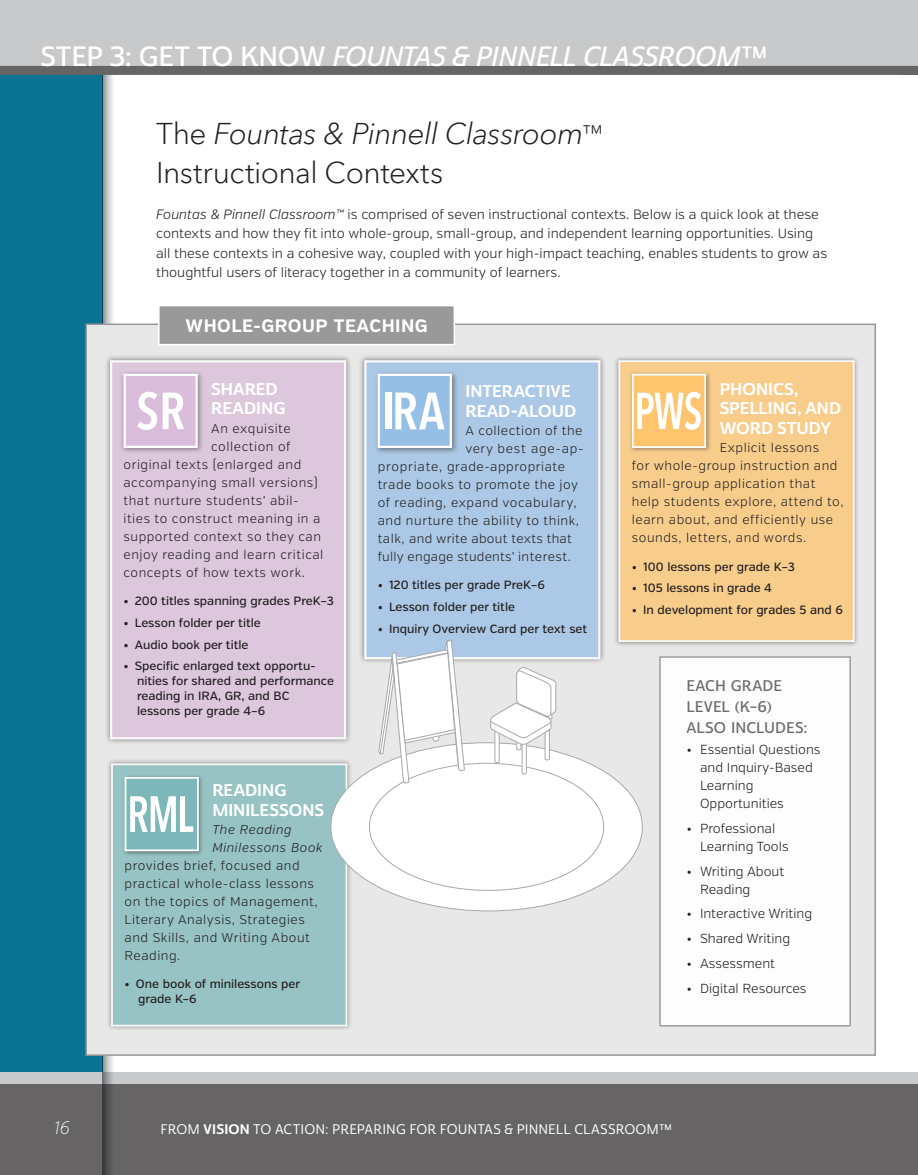
<style>
.page{position:relative;width:918px;height:1175px;background:#fff}
.page>*{position:absolute;margin:0;border:0;box-sizing:border-box;transform-origin:0 0}
.Context_HEADING_intr{font:300 30px/39px "Avenir Next LT Pro";letter-spacing:-.02em;color:#231f20}
.t1{font:27px "Cabrito Sans Nor Dem It";letter-spacing:-.015em;color:#fff}
._2018_GRAY_BOX_KO_HE{font:700 18px "Verb";letter-spacing:.025em;color:#fff}
.t2{font:italic 200 18px "Verb Cond";color:#fff}
._01_Context_SUBHEAD{font:16.5px/19.5px "Cabrito Sans Nor Bol";color:#fff}
.FP_2018__PRODUCT_NAM{font:15px/21px "Cabrito Sans Nor Dem";letter-spacing:.005em;color:#6c6d70}
.Verb_Light_9_13_TEXT{font:300 13.5px/19.5px "Verb";color:#231f20}
.t3{font:13.5px "Cabrito Sans Nor Med";letter-spacing:.005em;color:#fff}
.t4{font:300 13.2px/18px "Verb";color:#231f20}
.Verb_LIght_8_5_12__T{font:300 12.75px/18px "Verb";letter-spacing:.04em;color:#231f20}
.Verb_LIght_8_5_12__T-2{font:300 12.75px "Verb";letter-spacing:.015em;color:#231f20}
.Verb_LIght_8_5_12__T-3{font:300 12.75px "Verb";letter-spacing:.02em;color:#231f20}
.Verb_LIght_8_5_12__T-4{font:italic 300 12.75px "Verb";letter-spacing:.045em;color:#231f20}
.Verb_LIght_8_5_12__T-5{font:300 12.75px "Verb";letter-spacing:.06em;color:#231f20}
.t5{font:500 12px/15px "Verb";color:#231f20}
.s1{font-family:"Cabrito Sans Nor Dem"}
.s2{font-style:italic}
.s3{font-size:21px}
.s4{font-family:"Cabrito Sans Nor Bol"}
</style>
<div class="page">
<div style="left:0;top:45px;width:102px;height:1129px;background:#087393"></div>
<div style="left:0;top:1084px;width:918px;height:90px;background:#666465"></div>
<div style="left:0;top:1072px;width:918px;height:12px;background:#c8c9ca"></div>
<svg style="left:102px;top:75px;width:30px;height:1099px"></svg>
<div style="left:0;top:0;width:918px;height:68px;background:#c8c9ca"></div>
<div style="left:0;top:66px;width:918px;height:9px;background:#666465"></div>
<div style="left:86px;top:323px;width:790px;height:732px;background:#e8e8e8;border:2px solid #999"></div>
<div style="left:159px;top:305px;width:295px;height:39px;background:#999"></div>
<div style="left:158px;top:305px;width:297px;height:40px;border:2px solid #fff"></div>
<div style="left:659px;top:656px;width:192px;height:370px;background:#fff;border:2px solid #999"></div>
<div style="left:359px;top:354px;width:247px;height:310px;background:#231f20;opacity:.65"></div>
<div style="left:364px;top:360px;width:236px;height:299px;background:#abc9e6;border:2px solid #fff"></div>
<div style="left:374px;top:370px;width:85px;height:85px;background:#231f20;opacity:.45"></div>
<div style="left:379px;top:375px;width:72px;height:72px;background:#97bfe6"></div>
<div style="left:378px;top:374px;width:74px;height:74px;border:2px solid #fff"></div>
<div style="left:385px;top:392px;width:6px;height:37px;background:#fff"></div>
<svg style="left:395px;top:392px;width:50px;height:37px"></svg>
<div style="left:613px;top:355px;width:247px;height:292px;background:#231f20;opacity:.65"></div>
<div style="left:618px;top:360px;width:237px;height:282px;background:#f8cd8c;border:2px solid #fff"></div>
<div style="left:629px;top:371px;width:82px;height:82px;background:#231f20;opacity:.45"></div>
<div style="left:633px;top:374px;width:72px;height:73px;background:#fec46e"></div>
<div style="left:632px;top:374px;width:74px;height:74px;border:2px solid #fff"></div>
<svg style="left:637px;top:392px;width:64px;height:38px"></svg>
<div style="left:106px;top:758px;width:246px;height:273px;background:#231f20;opacity:.65"></div>
<div style="left:111px;top:763px;width:236px;height:263px;background:#97c3c5;border:2px solid #fff"></div>
<div style="left:122px;top:774px;width:82px;height:82px;background:#231f20;opacity:.45"></div>
<div style="left:125px;top:778px;width:73px;height:72px;background:#7cb7ba"></div>
<div style="left:125px;top:777px;width:74px;height:74px;border:2px solid #fff"></div>
<svg style="left:130px;top:796px;width:63px;height:36px"></svg>
<div style="left:331px;top:742px;width:311px;height:169px;background:#fff;border-radius:50%"></div>
<svg style="left:378px;top:639px;width:87px;height:145px"></svg>
<svg style="left:489px;top:656px;width:68px;height:255px"></svg>
<div style="left:104px;top:354px;width:248px;height:391px;background:#231f20;opacity:.65"></div>
<div style="left:110px;top:360px;width:236px;height:379px;background:#dcc7dd;border:2px solid #fff"></div>
<div style="left:120px;top:370px;width:84px;height:84px;background:#231f20;opacity:.45"></div>
<div style="left:125px;top:375px;width:72px;height:72px;background:#d9bdda"></div>
<div style="left:124px;top:374px;width:74px;height:74px;border:2px solid #fff"></div>
<svg style="left:137px;top:392px;width:20px;height:38px"></svg>
<svg style="left:163px;top:392px;width:21px;height:37px"></svg>
<h2 class="t1" style="left:40px;top:40px;width:729px"><span class="s1">STEP 3: GET TO KNOW</span> FOUNTAS &amp; PINNELL CLASSROOM<span class="s1">™</span></h2>
<p class="Context_HEADING_intr" style="left:156px;top:114px;width:448px">The <span class="s2">Fountas &amp; Pinnell Classroom</span><span class="s3">™<br></span>Instructional Contexts</p>
<p class="Verb_Light_9_13_TEXT" style="left:156px;top:204px;width:673px"><span class="s2">Fountas &amp; Pinnell Classroom™</span> is comprised of seven instructional contexts. Below is a quick look at these contexts and how they fit into whole-group, small-group, and independent learning opportunities. Using all these contexts in a cohesive way, coupled with your high-impact teaching, enables students to grow as thoughtful users of literacy together in a community of learners.</p>
<p class="_2018_GRAY_BOX_KO_HE" style="left:186px;top:315px;width:244px">WHOLE-GROUP TEACHING</p>
<h3 class="t2" style="left:54px;top:1117px;width:18px">16</h3>
<p class="_01_Context_SUBHEAD" style="left:211px;top:380px;width:76px">SHARED<br>READING</p>
<p class="Verb_LIght_8_5_12__T" style="left:211px;top:419px;width:81px">An exquisite</p>
<p class="Verb_LIght_8_5_12__T" style="left:211px;top:437px;width:81px">collection of</p>
<p class="Verb_LIght_8_5_12__T" style="left:124px;top:455px;width:179px">original texts (enlarged and</p>
<p class="Verb_LIght_8_5_12__T" style="left:124px;top:473px;width:196px">accompanying small versions)</p>
<p class="Verb_LIght_8_5_12__T" style="left:124px;top:491px;width:177px">that nurture students’ abil-</p>
<p class="Verb_LIght_8_5_12__T" style="left:124px;top:509px;width:199px">ities to construct meaning in a</p>
<p class="Verb_LIght_8_5_12__T" style="left:124px;top:527px;width:199px">supported context so they can</p>
<p class="Verb_LIght_8_5_12__T" style="left:124px;top:545px;width:201px">enjoy reading and learn critical</p>
<p class="Verb_LIght_8_5_12__T" style="left:124px;top:563px;width:183px">concepts of how texts work.</p>
<p class="t5" style="left:124px;top:593px;width:212px">• 200 titles spanning grades PreK–3</p>
<p class="t5" style="left:124px;top:615px;width:139px">• Lesson folder per title</p>
<p class="t5" style="left:124px;top:637px;width:126px">• Audio book per title</p>
<p class="t5" style="left:137px;top:659px;width:199px;text-indent:-14px">• Specific enlarged text opportu&shy;nities for shared and performance reading in IRA, GR, and BC lessons per grade 4–6</p>
<p class="_01_Context_SUBHEAD" style="left:212px;top:780px;width:113px">READING<br>MINILESSONS</p>
<p class="Verb_LIght_8_5_12__T-4" style="left:212px;top:821px;width:81px">The Reading</p>
<p class="Verb_LIght_8_5_12__T-4" style="left:212px;top:839px;width:112px">Minilessons Book</p>
<p class="Verb_LIght_8_5_12__T" style="left:125px;top:856px;width:177px">provides brief, focused and</p>
<p class="Verb_LIght_8_5_12__T" style="left:125px;top:874px;width:191px">practical whole-class lessons</p>
<p class="Verb_LIght_8_5_12__T" style="left:125px;top:892px;width:194px">on the topics of Management,</p>
<p class="Verb_LIght_8_5_12__T" style="left:125px;top:910px;width:182px">Literary Analysis, Strategies</p>
<p class="Verb_LIght_8_5_12__T" style="left:125px;top:928px;width:187px">and Skills, and Writing About</p>
<p class="Verb_LIght_8_5_12__T" style="left:125px;top:946px;width:57px">Reading.</p>
<p class="t5" style="left:138px;top:976px;width:164px;text-indent:-14px">• One book of minilessons per grade K–6</p>
<p class="_01_Context_SUBHEAD" style="left:465px;top:382px;width:112px">INTERACTIVE<br>READ-ALOUD</p>
<p class="Verb_LIght_8_5_12__T" style="left:465px;top:421px;width:119px">A collection of the</p>
<p class="Verb_LIght_8_5_12__T-5" style="left:465px;top:440px;width:120px">very best age-ap-</p>
<p class="Verb_LIght_8_5_12__T" style="left:378px;top:457px;width:189px">propriate, grade-appropriate</p>
<p class="Verb_LIght_8_5_12__T" style="left:378px;top:475px;width:202px">trade books to promote the joy</p>
<p class="Verb_LIght_8_5_12__T" style="left:378px;top:493px;width:200px">of reading, expand vocabulary,</p>
<p class="Verb_LIght_8_5_12__T" style="left:378px;top:511px;width:203px">and nurture the ability to think,</p>
<p class="Verb_LIght_8_5_12__T-3" style="left:378px;top:530px;width:196px">talk, and write about texts that</p>
<p class="Verb_LIght_8_5_12__T-2" style="left:378px;top:548px;width:195px">fully engage students’ interest.</p>
<p class="t5" style="left:378px;top:577px;width:169px">• 120 titles per grade PreK–6</p>
<p class="t5" style="left:378px;top:599px;width:139px">• Lesson folder per title</p>
<p class="t5" style="left:378px;top:621px;width:211px">• Inquiry Overview Card per text set</p>
<p class="_01_Context_SUBHEAD" style="left:720px;top:380px;width:123px">PHONICS,<br>SPELLING, AND<br>WORD STUDY</p>
<p class="Verb_LIght_8_5_12__T" style="left:632px;top:439px;width:213px;text-indent:88px">Explicit lessons<br>for whole-group instruction and small-group application that help students explore, attend to, learn about, and efficiently use sounds, letters, and words.</p>
<p class="t5" style="left:632px;top:559px;width:165px">• 100 lessons per grade K–3</p>
<p class="t5" style="left:632px;top:581px;width:142px">• 105 lessons in grade 4</p>
<p class="t5" style="left:632px;top:602px;width:213px">• In development for grades 5 and 6</p>
<p class="FP_2018__PRODUCT_NAM" style="left:687px;top:675px;width:123px">EACH GRADE<br>LEVEL (K–6)<br>ALSO INCLUDES:</p>
<p class="t4" style="left:700px;top:740px;width:122px;text-indent:-14px">• Essential Questions and Inquiry-Based<br>Learning<br>Opportunities</p>
<p class="t4" style="left:700px;top:819px;width:90px;text-indent:-14px">• Professional<br>Learning Tools</p>
<p class="t4" style="left:700px;top:862px;width:86px;text-indent:-14px">• Writing About<br>Reading</p>
<p class="t4" style="left:687px;top:905px;width:127px">• Interactive Writing</p>
<p class="t4" style="left:687px;top:929px;width:105px">• Shared Writing</p>
<p class="t4" style="left:687px;top:954px;width:90px">• Assessment</p>
<p class="t4" style="left:687px;top:979px;width:122px">• Digital Resources</p>
<p class="t3" style="left:160px;top:1121px;width:513px">FROM <span class="s4">VISION</span> TO ACTION: PREPARING FOR FOUNTAS &amp; PINNELL CLASSROOM™</p>
</div>
